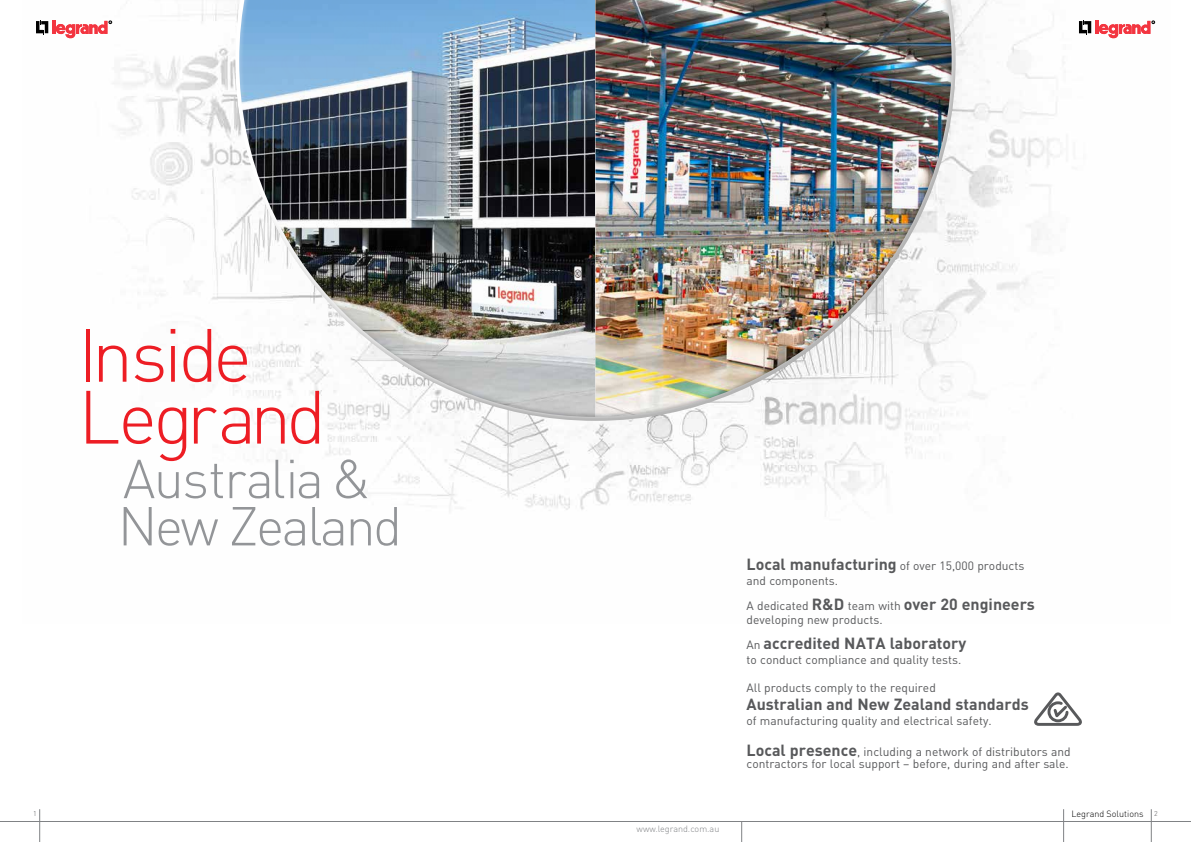
<style>
.page{position:relative;width:1191px;height:842px;background:#fff}
.page>*{position:absolute;margin:0;border:0;box-sizing:border-box;transform-origin:0 0}
.t1{font:300 74.1px/61.9px "DIN Pro";letter-spacing:-.05em;color:#ed1d24}
.t2{font:300 53.9px/47.3px "DIN Pro";letter-spacing:-.05em;color:#939598}
.t3{font:700 16px "DIN Pro";color:#58595b}
.t4{font:12px/14.4px "DIN Pro";color:#58595b}
.t5{font:300 9px "DIN Pro";color:#808285}
.t6{font:300 9px "DIN Pro";color:#000}
.t7{font:300 7px "DIN Pro";color:#58595b}
.s1{font-weight:700;font-size:16px}
.s2{font-weight:400;font-size:12px}
.s3{font-size:7px;color:#58595b}
</style>
<div class="page">
<img style="left:69px;top:0;width:1087px;height:510px">
<img style="left:225px;top:0;width:740px;height:437px">
<svg style="left:1034px;top:692px;width:48px;height:34px"></svg>
<div style="left:234px;top:0;width:700px;height:228px;background:#fff;opacity:.75"></div>
<div style="left:250px;top:0;width:705px;height:422px;background:#000;opacity:.3"></div>
<hr style="left:40px;top:809px;width:1px;height:33px;background:#808285">
<hr style="left:1151px;top:809px;width:1px;height:33px;background:#808285">
<hr style="left:1063px;top:809px;width:1px;height:33px;background:#808285">
<svg style="left:741px;top:822px;width:1px;height:20px"></svg>
<hr style="left:595px;top:821px;width:596px;height:1px;background:#808285">
<hr style="left:0;top:821px;width:595px;height:1px;background:#808285">
<svg style="left:1079px;top:20px;width:75px;height:18px"></svg>
<svg style="left:36px;top:20px;width:76px;height:18px"></svg>
<h1 class="t1" style="left:78px;top:321px;width:250px">Inside<br>Legrand</h1>
<h2 class="t2" style="left:118px;top:453px;width:286px">Australia &amp;<br>New Zealand</h2>
<p class="t4" style="left:746px;top:558px;width:279px"><span class="s1">Local manufacturing</span> of over 15,000 products and components.</p>
<p class="t4" style="left:746px;top:598px;width:290px">A dedicated <span class="s1">R&amp;D</span> team with <span class="s1">over 20 engineers </span>developing new products.</p>
<h3 class="t3" style="left:746px;top:632px;width:221px"><span class="s2">An</span> accredited NATA laboratory</h3>
<p class="t4" style="left:746px;top:651px;width:216px">to conduct compliance and quality tests.</p>
<p class="t4" style="left:746px;top:680px;width:191px">All products comply to the required</p>
<h3 class="t3" style="left:746px;top:694px;width:284px">Australian and New Zealand standards</h3>
<p class="t4" style="left:746px;top:713px;width:247px">of manufacturing quality and electrical safety.</p>
<p class="t4" style="left:746px;top:745px;width:326px;line-height:12.6px"><span class="s1">Local presence</span>, including a network of distributors and contractors for local support – before, during and after sale.</p>
<p class="t7" style="left:33px;top:809px;width:5px">1</p>
<p class="t6" style="left:1071px;top:808px;width:88px">Legrand Solutions <span class="s3">2</span></p>
<p class="t5" style="left:636px;top:822px;width:84px">www.legrand.com.au</p>
</div>
